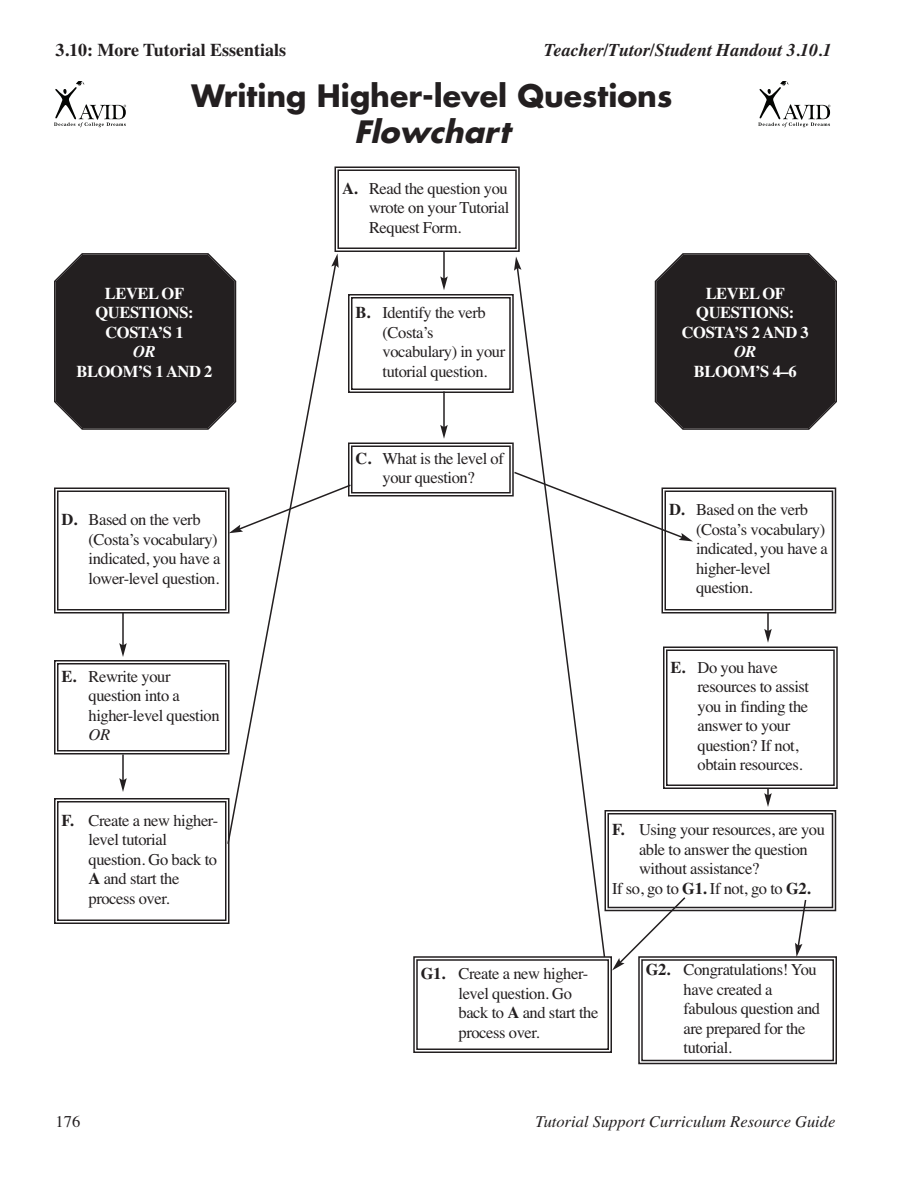
<style>
.page{position:relative;width:918px;height:1188px;background:#fff}
.page>*{position:absolute;margin:0;border:0;box-sizing:border-box;transform-origin:0 0}
.t1{font:700 30px/36px "Futura";color:#231f20;text-align:center}
.t2{font:italic 700 18px "Times";color:#231f20}
.t3{font:700 18px "Times";color:#231f20}
.t4{font:16.5px/19.5px "Times";letter-spacing:-.025em;color:#231f20}
.t5{font:700 16.5px/19.5px "Times";letter-spacing:-.025em;color:#fff;text-align:center}
.t6{font:italic 16.5px "Times";color:#231f20}
.s1{font-style:italic}
.s2{font-weight:700}
</style>
<div class="page">
<div style="left:334px;top:167px;width:186px;height:85px;border:2px solid #231f20"></div>
<div style="left:338px;top:170px;width:179px;height:79px;border:2px solid #231f20"></div>
<div style="left:348px;top:294px;width:166px;height:99px;border:2px solid #231f20"></div>
<div style="left:351px;top:297px;width:160px;height:93px;border:2px solid #231f20"></div>
<div style="left:54px;top:488px;width:176px;height:126px;border:2px solid #231f20"></div>
<div style="left:57px;top:490px;width:169px;height:120px;border:2px solid #231f20"></div>
<div style="left:54px;top:660px;width:176px;height:95px;border:2px solid #231f20"></div>
<div style="left:57px;top:663px;width:169px;height:89px;border:2px solid #231f20"></div>
<div style="left:54px;top:798px;width:176px;height:126px;border:2px solid #231f20"></div>
<div style="left:57px;top:801px;width:169px;height:120px;border:2px solid #231f20"></div>
<div style="left:604px;top:810px;width:232px;height:101px;border:2px solid #231f20"></div>
<div style="left:608px;top:813px;width:225px;height:95px;border:2px solid #231f20"></div>
<div style="left:663px;top:646px;width:175px;height:143px;border:2px solid #231f20"></div>
<div style="left:666px;top:650px;width:169px;height:136px;border:2px solid #231f20"></div>
<div style="left:662px;top:488px;width:174px;height:126px;border:2px solid #231f20"></div>
<div style="left:664px;top:490px;width:169px;height:120px;border:2px solid #231f20"></div>
<div style="left:348px;top:442px;width:166px;height:54px;border:2px solid #231f20"></div>
<div style="left:351px;top:446px;width:160px;height:48px;border:2px solid #231f20"></div>
<div style="left:54px;top:253px;width:172px;height:177px;background:#231f20"></div>
<div style="left:638px;top:956px;width:199px;height:108px;border:2px solid #231f20"></div>
<div style="left:641px;top:959px;width:193px;height:102px;border:2px solid #231f20"></div>
<div style="left:413px;top:956px;width:199px;height:97px;border:2px solid #231f20"></div>
<div style="left:416px;top:959px;width:193px;height:91px;border:2px solid #231f20"></div>
<hr style="left:443px;top:252px;width:2px;height:27px;background:#231f20">
<svg style="left:440px;top:276px;width:8px;height:14px"></svg>
<hr style="left:443px;top:392px;width:2px;height:36px;background:#231f20">
<svg style="left:440px;top:425px;width:8px;height:14px"></svg>
<svg style="left:513px;top:471px;width:180px;height:70px"></svg>
<svg style="left:337px;top:483px;width:15px;height:14px"></svg>
<svg style="left:226px;top:268px;width:111px;height:578px"></svg>
<svg style="left:331px;top:254px;width:8px;height:14px"></svg>
<svg style="left:516px;top:269px;width:90px;height:690px"></svg>
<svg style="left:514px;top:256px;width:7px;height:15px"></svg>
<hr style="left:122px;top:612px;width:2px;height:34px;background:#231f20">
<svg style="left:119px;top:643px;width:8px;height:14px"></svg>
<hr style="left:122px;top:754px;width:2px;height:27px;background:#231f20">
<svg style="left:119px;top:778px;width:8px;height:14px"></svg>
<hr style="left:767px;top:612px;width:2px;height:20px;background:#231f20">
<svg style="left:764px;top:629px;width:8px;height:14px"></svg>
<svg style="left:764px;top:789px;width:8px;height:18px"></svg>
<svg style="left:795px;top:900px;width:12px;height:57px"></svg>
<svg style="left:612px;top:897px;width:75px;height:74px"></svg>
<svg style="left:758px;top:81px;width:72px;height:46px"></svg>
<svg style="left:54px;top:81px;width:72px;height:46px"></svg>
<svg style="left:655px;top:253px;width:182px;height:177px;background:#2e2b2c"></svg>
<p class="t3" style="left:56px;top:39px;width:232px">3.10: More Tutorial Essentials</p>
<p class="t2" style="left:544px;top:39px;width:289px">Teacher/Tutor/Student Handout 3.10.1</p>
<p class="t1" style="left:192px;top:81px;width:482px">Writing Higher-level Questions<br><span class="s1">Flowchart</span></p>
<p class="t5" style="left:77px;top:283px;width:137px">LEVEL OF<br>QUESTIONS:<br>COSTA’S 1<br><span class="s1">OR<br></span>BLOOM’S 1 AND 2</p>
<p class="t4" style="left:88px;top:510px;width:133px;text-indent:-27px"><span class="s2">D.</span> Based on the verb (Costa’s vocabulary) indicated, you have a lower-level question.</p>
<p class="t4" style="left:88px;top:666px;width:133px;text-indent:-27px"><span class="s2">E.</span> Rewrite your question into a higher-level question<br><span class="s1">OR</span></p>
<p class="t4" style="left:369px;top:178px;width:142px;text-align:justify;text-indent:-27px"><span class="s2">A.</span> Read the question you wrote on your Tutorial Request Form.</p>
<p class="t4" style="left:382px;top:303px;width:124px;text-indent:-27px"><span class="s2">B.</span> Identify the verb (Costa’s vocabulary) in your tutorial question.</p>
<p class="t4" style="left:356px;top:448px;width:150px;text-align:center"><span class="s2">C.</span> What is the level of your question?</p>
<p class="t5" style="left:682px;top:283px;width:129px">LEVEL OF<br>QUESTIONS:<br>COSTA’S 2 AND 3<br><span class="s1">OR<br></span>BLOOM’S 4–6</p>
<p class="t4" style="left:696px;top:500px;width:133px;text-indent:-27px"><span class="s2">D.</span> Based on the verb (Costa’s vocabulary) indicated, you have a higher-level question.</p>
<p class="t4" style="left:698px;top:657px;width:113px;text-indent:-27px"><span class="s2">E.</span> Do you have resources to assist you in finding the answer to your question? If not, obtain resources.</p>
<p class="t4" style="left:88px;top:810px;width:131px;text-indent:-27px"><span class="s2">F.</span> Create a new higher&shy;level tutorial question. Go back to<br><span class="s2">A</span> and start the process over.</p>
<p class="t4" style="left:612px;top:820px;width:214px"><span class="s2">F.</span> Using your resources, are you</p>
<p class="t4" style="left:639px;top:839px;width:170px">able to answer the question</p>
<p class="t4" style="left:639px;top:859px;width:122px">without assistance?</p>
<p class="t4" style="left:612px;top:878px;width:200px">If so, go to <span class="s2">G1.</span> If not, go to <span class="s2">G2.</span></p>
<p class="t4" style="left:459px;top:964px;width:141px;text-indent:-38px"><span class="s2">G1.</span> Create a new higher&shy;level question. Go back to <span class="s2">A</span> and start the process over.</p>
<p class="t4" style="left:684px;top:960px;width:138px;text-indent:-38px"><span class="s2">G2.</span> Congratulations! You have created a fabulous question and are prepared for the tutorial.</p>
<p class="t4" style="left:56px;top:1111px;width:26px">176</p>
<p class="t6" style="left:535px;top:1111px;width:302px">Tutorial Support Curriculum Resource Guide</p>
</div>
